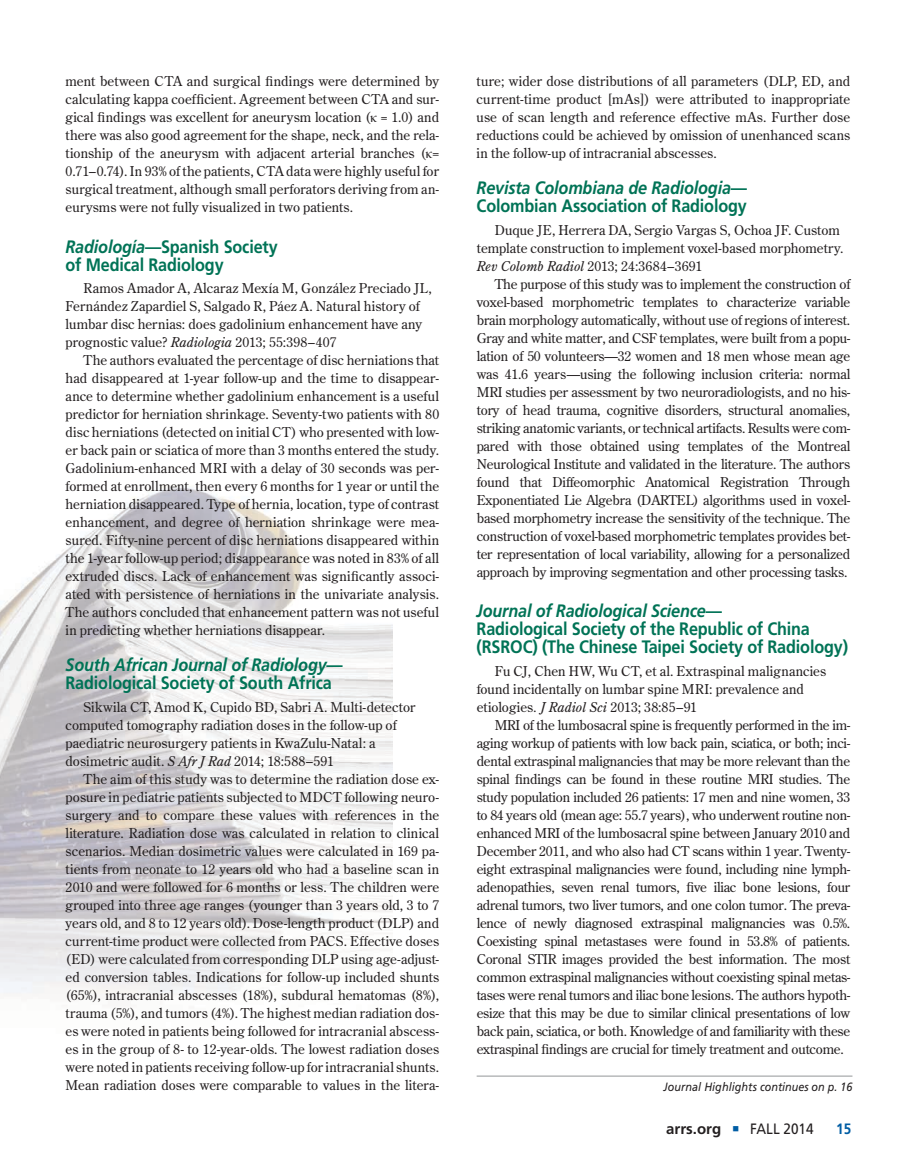
<style>
.page{position:relative;width:905px;height:1175px;background:#fff}
.page>*{position:absolute;margin:0;border:0;box-sizing:border-box;transform-origin:0 0}
.t1{font:700 18px/18px "Frutiger LT Std";letter-spacing:-.01em;color:#007356;scale:.9 1}
.t2{font:700 15px "Frutiger LT Std";color:#231f20}
.t3{font:700 15px "Frutiger LT Std";color:#005da4;scale:.9 1}
.t4{font:13.5px/18px "Century Old Style Std";letter-spacing:.005em;color:#231f20;text-align:justify}
.t5{font:italic 12px "Frutiger LT Std";letter-spacing:.005em;color:#231f20;scale:.9 1}
.s1{font-family:"Times New Roman"}
.s2{font-style:italic}
.s3{color:#005da4}
.s4{font-weight:400}
</style>
<div class="page">
<img style="left:0;top:486px;width:392px;height:511px">
<hr style="left:476px;top:1075px;width:376px;height:1px;background:#949698">
<p class="t4" style="left:66px;top:72px;width:375px">ment between CTA and surgical findings were determined by calculating kappa coefficient. Agreement between CTA and sur&shy;gical findings was excellent for aneurysm location (<span class="s1">κ</span> = 1.0) and there was also good agreement for the shape, neck, and the rela&shy;tionship of the aneurysm with adjacent arterial branches (<span class="s1">κ</span>= 0.71–0.74). In 93% of the patients, CTA data were highly useful for surgical treatment, although small perforators deriving from an&shy;eurysms were not fully visualized in two patients.</p>
<h1 class="t1" style="left:66px;top:237px;width:237px"><span class="s2">Radiología</span>—Spanish Society of Medical Radiology</h1>
<p class="t4" style="left:66px;top:279px;width:367px;text-align:left;text-indent:18px">Ramos Amador A, Alcaraz Mexía M, González Preciado JL, Fernández Zapardiel S, Salgado R, Páez A. Natural history of lumbar disc hernias: does gadolinium enhancement have any prognostic value? <span class="s2">Radiologia</span> 2013; 55:398–407</p>
<p class="t4" style="left:66px;top:351px;width:375px;text-indent:18px">The authors evaluated the percentage of disc herniations that had disappeared at 1-year follow-up and the time to disappear&shy;ance to determine whether gadolinium enhancement is a useful predictor for herniation shrinkage. Seventy-two patients with 80 disc herniations (detected on initial CT) who presented with low&shy;er back pain or sciatica of more than 3 months entered the study.<br>Gadolinium-enhanced MRI with a delay of 30 seconds was per&shy;formed at enrollment, then every 6 months for 1 year or until the herniation disappeared. Type of hernia, location, type of contrast enhancement, and degree of herniation shrinkage were mea&shy;sured. Fifty-nine percent of disc herniations disappeared within the 1-year follow-up period; disappearance was noted in 83% of all extruded discs. Lack of enhancement was significantly associ&shy;ated with persistence of herniations in the univariate analysis.<br>The authors concluded that enhancement pattern was not useful in predicting whether herniations disappear.</p>
<h1 class="t1" style="left:66px;top:656px;width:309px"><span class="s2">South African Journal of Radiology</span>—<br>Radiological Society of South Africa</h1>
<p class="t4" style="left:66px;top:697px;width:351px;text-align:left;text-indent:18px">Sikwila CT, Amod K, Cupido BD, Sabri A. Multi-detector computed tomography radiation doses in the follow-up of paediatric neurosurgery patients in KwaZulu-Natal: a dosimetric audit. <span class="s2">S Afr J Rad</span> 2014; 18:588–591</p>
<p class="t4" style="left:66px;top:769px;width:375px;text-indent:18px">The aim of this study was to determine the radiation dose ex&shy;posure in pediatric patients subjected to MDCT following neuro&shy;surgery and to compare these values with references in the literature. Radiation dose was calculated in relation to clinical scenarios. Median dosimetric values were calculated in 169 pa&shy;tients from neonate to 12 years old who had a baseline scan in 2010 and were followed for 6 months or less. The children were grouped into three age ranges (younger than 3 years old, 3 to 7 years old, and 8 to 12 years old). Dose-length product (DLP) and current-time product were collected from PACS. Effective doses (ED) were calculated from corresponding DLP using age-adjust&shy;ed conversion tables. Indications for follow-up included shunts (65%), intracranial abscesses (18%), subdural hematomas (8%), trauma (5%), and tumors (4%). The highest median radiation dos&shy;es were noted in patients being followed for intracranial abscess&shy;es in the group of 8- to 12-year-olds. The lowest radiation doses were noted in patients receiving follow-up for intracranial shunts.<br>Mean radiation doses were comparable to values in the litera-</p>
<p class="t4" style="left:476px;top:72px;width:375px">ture; wider dose distributions of all parameters (DLP, ED, and current-time product [mAs]) were attributed to inappropriate use of scan length and reference effective mAs. Further dose reductions could be achieved by omission of unenhanced scans in the follow-up of intracranial abscesses.</p>
<h1 class="t1" style="left:476px;top:179px;width:302px"><span class="s2">Revista Colombiana de Radiologia</span>—<br>Colombian Association of Radiology</h1>
<p class="t4" style="left:476px;top:220px;width:368px;text-align:left;text-indent:18px">Duque JE, Herrera DA, Sergio Vargas S, Ochoa JF. Custom template construction to implement voxel-based morphometry.<br><span class="s2">Rev Colomb Radiol</span> 2013; 24:3684–3691</p>
<p class="t4" style="left:476px;top:274px;width:375px;text-indent:18px">The purpose of this study was to implement the construction of voxel-based morphometric templates to characterize variable brain morphology automatically, without use of regions of interest.<br>Gray and white matter, and CSF templates, were built from a popu&shy;lation of 50 volunteers—32 women and 18 men whose mean age was 41.6 years—using the following inclusion criteria: normal MRI studies per assessment by two neuroradiologists, and no his&shy;tory of head trauma, cognitive disorders, structural anomalies, striking anatomic variants, or technical artifacts. Results were com&shy;pared with those obtained using templates of the Montreal Neurological Institute and validated in the literature. The authors found that Diffeomorphic Anatomical Registration Through Exponentiated Lie Algebra (DARTEL) algorithms used in voxel&shy;based morphometry increase the sensitivity of the technique. The construction of voxel-based morphometric templates provides bet&shy;ter representation of local variability, allowing for a personalized approach by improving segmentation and other processing tasks.</p>
<h1 class="t1" style="left:476px;top:602px;width:414px"><span class="s2">Journal of Radiological Science</span>—<br>Radiological Society of the Republic of China (RSROC) (The Chinese Taipei Society of Radiology)</h1>
<p class="t4" style="left:476px;top:661px;width:351px;text-align:left;text-indent:18px">Fu CJ, Chen HW, Wu CT, et al. Extraspinal malignancies found incidentally on lumbar spine MRI: prevalence and etiologies<span class="s2">. J Radiol Sci</span> 2013; 38:85–91</p>
<p class="t4" style="left:476px;top:715px;width:375px;text-indent:18px">MRI of the lumbosacral spine is frequently performed in the im&shy;aging workup of patients with low back pain, sciatica, or both; inci&shy;dental extraspinal malignancies that may be more relevant than the spinal findings can be found in these routine MRI studies. The study population included 26 patients: 17 men and nine women, 33 to 84 years old (mean age: 55.7 years), who underwent routine non&shy;enhanced MRI of the lumbosacral spine between January 2010 and December 2011, and who also had CT scans within 1 year. Twenty&shy;eight extraspinal malignancies were found, including nine lymph&shy;adenopathies, seven renal tumors, five iliac bone lesions, four adrenal tumors, two liver tumors, and one colon tumor. The preva&shy;lence of newly diagnosed extraspinal malignancies was 0.5%.<br>Coexisting spinal metastases were found in 53.8% of patients.<br>Coronal STIR images provided the best information. The most common extraspinal malignancies without coexisting spinal metas&shy;tases were renal tumors and iliac bone lesions. The authors hypoth&shy;esize that this may be due to similar clinical presentations of low back pain, sciatica, or both. Knowledge of and familiarity with these extraspinal findings are crucial for timely treatment and outcome.</p>
<p class="t5" style="left:663px;top:1080px;width:211px">Journal Highlights continues on p. 16</p>
<p class="t2" style="left:666px;top:1119px;width:149px">arrs.org <span class="s3">■</span> <span class="s4">FALL 2014</span></p>
<p class="t3" style="left:836px;top:1119px;width:18px">15</p>
</div>
